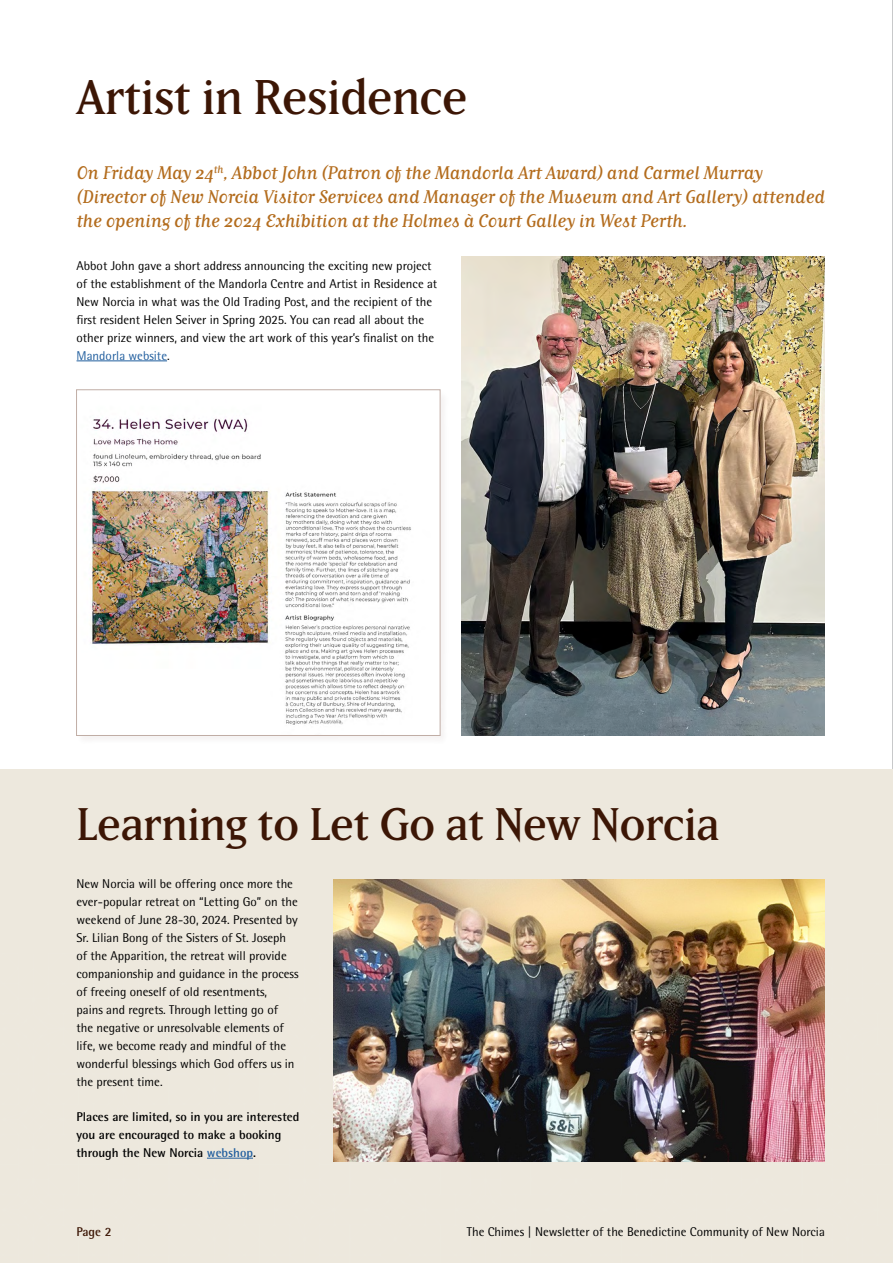
<style>
.page{position:relative;width:893px;height:1263px;background:#fff}
.page>*{position:absolute;margin:0;border:0;box-sizing:border-box;transform-origin:0 0}
.t1{font:48px "Matrix IIOT";letter-spacing:-.01em;color:#3c1605}
.t2{font:45px "Matrix IIOT";letter-spacing:-.01em;color:#3c1605}
.Subtitle{font:18px/24px "Matrix II Script OT";color:#b36c1d}
.Body{font:12.75px/18px "Rotis Semi Sans Std";color:#000}
.Body-2{font:700 12.75px/18px "Rotis Semi Sans Std";color:#000}
.t3{font:700 12.75px "Rotis Semi Sans Std";color:#3c1605}
.s1{color:#215e9e}
</style>
<div class="page">
<hr style="left:892px;top:0;width:1px;height:1263px;background:#939598">
<div style="left:0;top:770px;width:893px;height:493px;background:#ede8dd"></div>
<img style="left:461px;top:256px;width:364px;height:479px">
<hr style="left:207px;top:1158px;width:46px;height:1px;background:#215e9e">
<div style="left:76px;top:389px;width:373px;height:355px;background:#3c1605;opacity:.05"></div>
<img style="left:78px;top:392px;width:360px;height:342px">
<div style="left:76px;top:390px;width:364px;height:346px;border:1px solid #c0ada5"></div>
<img style="left:333px;top:879px;width:492px;height:282px">
<hr style="left:77px;top:361px;width:90px;height:1px;background:#215e9e">
<h1 class="t1" style="left:76px;top:69px;width:393px">Artist in Residence</h1>
<p class="Subtitle" style="left:76px;top:160px;width:750px">On Friday May 24<sup>th</sup>, Abbot John (Patron of the Mandorla Art Award) and Carmel Murray (Director of New Norcia Visitor Services and Manager of the Museum and Art Gallery) attended the opening of the 2024 Exhibition at the Holmes à Court Galley in West Perth.</p>
<p class="Body" style="left:77px;top:256px;width:362px">Abbot John gave a short address announcing the exciting new project of the establishment of the Mandorla Centre and Artist in Residence at New Norcia in what was the Old Trading Post, and the recipient of the first resident Helen Seiver in Spring 2025. You can read all about the other prize winners, and view the art work of this year’s finalist on the <span class="s1">Mandorla website</span>.</p>
<h1 class="t2" style="left:77px;top:798px;width:645px">Learning to Let Go at New Norcia</h1>
<h1 class="Body" style="left:76px;top:874px;width:224px">New Norcia will be offering once more the ever-popular retreat on “Letting Go” on the weekend of June 28-30, 2024. Presented by Sr. Lilian Bong of the Sisters of St. Joseph of the Apparition, the retreat will provide companionship and guidance in the process of freeing oneself of old resentments,<br>pains and regrets. Through letting go of<br>the negative or unresolvable elements of life, we become ready and mindful of the wonderful blessings which God offers us in the present time.</h1>
<p class="Body-2" style="left:76px;top:1107px;width:224px">Places are limited, so in you are interested you are encouraged to make a booking through the New Norcia <span class="s1">webshop</span>.</p>
<p class="t3" style="left:77px;top:1223px;width:36px">Page 2</p>
<p class="Body" style="left:467px;top:1222px;width:360px">The Chimes | Newsletter of the Benedictine Community of New Norcia</p>
</div>
